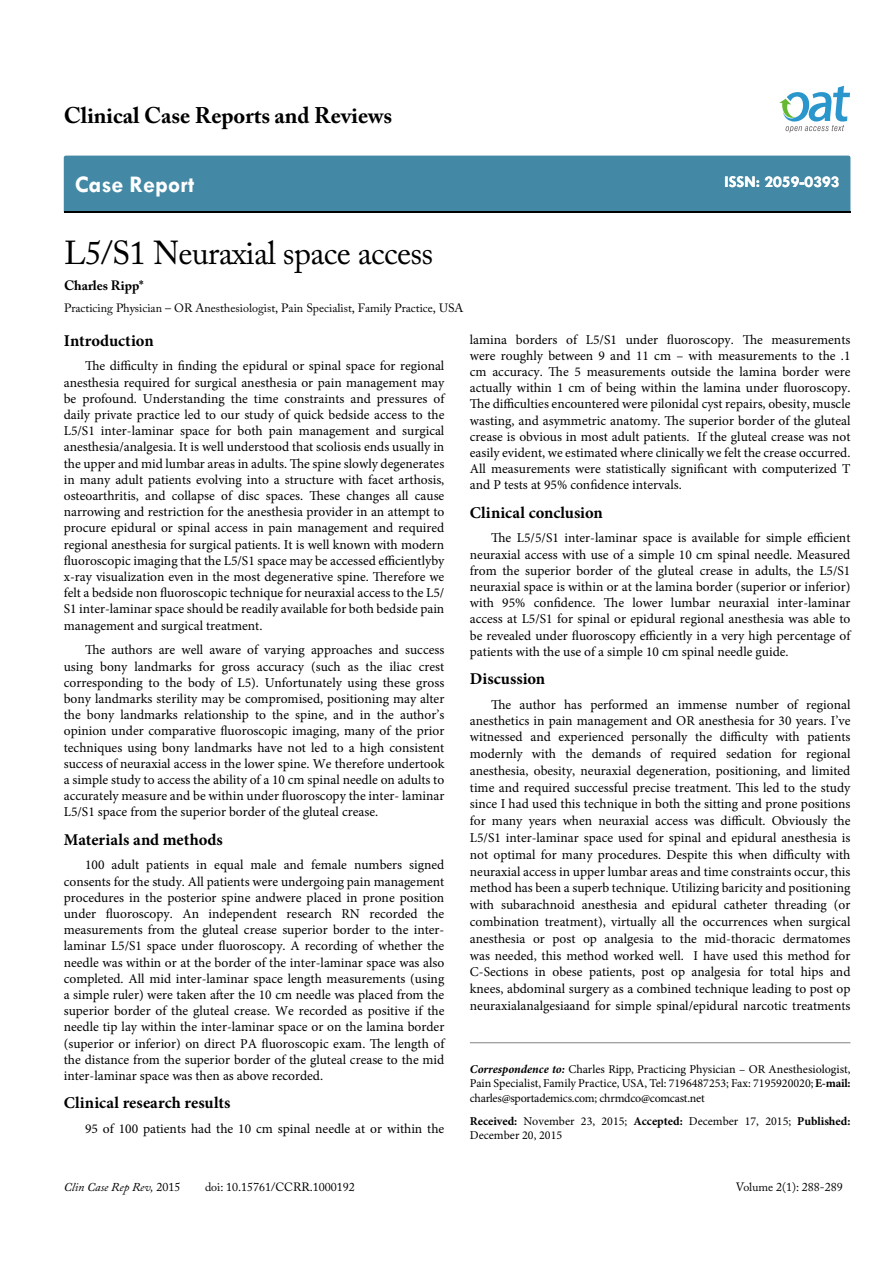
<style>
.page{position:relative;width:893px;height:1263px;background:#fff}
.page>*{position:absolute;margin:0;border:0;box-sizing:border-box;transform-origin:0 0}
.t1{font:33px "Adobe Caslon Pro";letter-spacing:-.02em;color:#000}
.t2{font:700 24px "Tw Cen";color:#fff}
.t3{font:700 22.5px "Adobe Caslon Pro";color:#000}
.t4{font:700 16.5px "Minion Pro";letter-spacing:.005em;color:#000}
.t5{font:700 16.5px "Tw Cen";color:#fff}
.t6{font:13.5px/16.2px "Minion Pro";color:#000;text-align:justify}
.t7{font:700 13.5px "Adobe Caslon Pro";color:#000}
.t8{font:12px/14.4px "Minion Pro";color:#000;text-align:justify}
.t9{font:12px "Adobe Caslon Pro";color:#000}
.t10{font:italic 12px "Adobe Caslon Pro";color:#000}
.s1{font-weight:700;font-style:italic}
.s2{font-weight:700}
.s3{font-style:normal}
</style>
<div class="page">
<div style="left:64px;top:156px;width:786px;height:56px;background:#4389a5"></div>
<svg style="left:779px;top:86px;width:71px;height:47px"></svg>
<hr style="left:470px;top:1042px;width:380px;height:1px;background:#808285">
<h3 class="t3" style="left:64px;top:102px;width:330px">Clinical Case Reports and Reviews</h3>
<h2 class="t2" style="left:75px;top:170px;width:121px">Case Report</h2>
<h1 class="t1" style="left:64px;top:233px;width:371px">L5/S1 Neuraxial space access</h1>
<p class="t7" style="left:64px;top:278px;width:81px">Charles Ripp*</p>
<p class="t9" style="left:64px;top:301px;width:401px">Practicing Physician – OR Anesthesiologist, Pain Specialist, Family Practice, USA</p>
<p class="t5" style="left:724px;top:172px;width:117px">ISSN: 2059-0393</p>
<p class="t4" style="left:64px;top:329px;width:91px">Introduction</p>
<p class="t6" style="left:64px;top:358px;width:382px;text-indent:21px">The difficulty in finding the epidural or spinal space for regional anesthesia required for surgical anesthesia or pain management may be profound. Understanding the time constraints and pressures of daily private practice led to our study of quick bedside access to the L5/S1 inter-laminar space for both pain management and surgical anesthesia/analgesia. It is well understood that scoliosis ends usually in the upper and mid lumbar areas in adults. The spine slowly degenerates in many adult patients evolving into a structure with facet arthosis, osteoarthritis, and collapse of disc spaces. These changes all cause narrowing and restriction for the anesthesia provider in an attempt to procure epidural or spinal access in pain management and required regional anesthesia for surgical patients. It is well known with modern fluoroscopic imaging that the L5/S1 space may be accessed efficientlyby x-ray visualization even in the most degenerative spine. Therefore we felt a bedside non fluoroscopic technique for neuraxial access to the L5/ S1 inter-laminar space should be readily available for both bedside pain management and surgical treatment.</p>
<p class="t6" style="left:64px;top:642px;width:382px;text-indent:21px">The authors are well aware of varying approaches and success using bony landmarks for gross accuracy (such as the iliac crest corresponding to the body of L5). Unfortunately using these gross bony landmarks sterility may be compromised, positioning may alter the bony landmarks relationship to the spine, and in the author’s opinion under comparative fluoroscopic imaging, many of the prior techniques using bony landmarks have not led to a high consistent success of neuraxial access in the lower spine. We therefore undertook a simple study to access the ability of a 10 cm spinal needle on adults to accurately measure and be within under fluoroscopy the inter- laminar L5/S1 space from the superior border of the gluteal crease.</p>
<p class="t4" style="left:64px;top:828px;width:161px">Materials and methods</p>
<p class="t6" style="left:64px;top:857px;width:382px;text-indent:21px">100 adult patients in equal male and female numbers signed consents for the study. All patients were undergoing pain management procedures in the posterior spine andwere placed in prone position under fluoroscopy. An independent research RN recorded the measurements from the gluteal crease superior border to the inter&shy;laminar L5/S1 space under fluoroscopy. A recording of whether the needle was within or at the border of the inter-laminar space was also completed. All mid inter-laminar space length measurements (using a simple ruler) were taken after the 10 cm needle was placed from the superior border of the gluteal crease. We recorded as positive if the needle tip lay within the inter-laminar space or on the lamina border (superior or inferior) on direct PA fluoroscopic exam. The length of the distance from the superior border of the gluteal crease to the mid inter-laminar space was then as above recorded.</p>
<p class="t4" style="left:64px;top:1091px;width:168px">Clinical research results</p>
<p class="t6" style="left:85px;top:1121px;width:361px">95 of 100 patients had the 10 cm spinal needle at or within the</p>
<p class="t6" style="left:470px;top:331px;width:382px">lamina borders of L5/S1 under fluoroscopy. The measurements were roughly between 9 and 11 cm – with measurements to the .1 cm accuracy. The 5 measurements outside the lamina border were actually within 1 cm of being within the lamina under fluoroscopy.<br>The difficulties encountered were pilonidal cyst repairs, obesity, muscle wasting, and asymmetric anatomy. The superior border of the gluteal crease is obvious in most adult patients. If the gluteal crease was not easily evident, we estimated where clinically we felt the crease occurred.<br>All measurements were statistically significant with computerized T and P tests at 95% confidence intervals.</p>
<p class="t4" style="left:470px;top:501px;width:134px">Clinical conclusion</p>
<p class="t6" style="left:470px;top:530px;width:382px;text-indent:21px">The L5/5/S1 inter-laminar space is available for simple efficient neuraxial access with use of a simple 10 cm spinal needle. Measured from the superior border of the gluteal crease in adults, the L5/S1 neuraxial space is within or at the lamina border (superior or inferior) with 95% confidence. The lower lumbar neuraxial inter-laminar access at L5/S1 for spinal or epidural regional anesthesia was able to be revealed under fluoroscopy efficiently in a very high percentage of patients with the use of a simple 10 cm spinal needle guide.</p>
<p class="t4" style="left:470px;top:667px;width:77px">Discussion</p>
<p class="t6" style="left:470px;top:696px;width:382px;line-height:16.8px;text-indent:21px">The author has performed an immense number of regional anesthetics in pain management and OR anesthesia for 30 years. I’ve witnessed and experienced personally the difficulty with patients modernly with the demands of required sedation for regional anesthesia, obesity, neuraxial degeneration, positioning, and limited time and required successful precise treatment. This led to the study since I had used this technique in both the sitting and prone positions for many years when neuraxial access was difficult. Obviously the L5/S1 inter-laminar space used for spinal and epidural anesthesia is not optimal for many procedures. Despite this when difficulty with neuraxial access in upper lumbar areas and time constraints occur, this method has been a superb technique. Utilizing baricity and positioning with subarachnoid anesthesia and epidural catheter threading (or combination treatment), virtually all the occurrences when surgical anesthesia or post op analgesia to the mid-thoracic dermatomes was needed, this method worked well. I have used this method for C-Sections in obese patients, post op analgesia for total hips and knees, abdominal surgery as a combined technique leading to post op neuraxialanalgesiaand for simple spinal/epidural narcotic treatments</p>
<p class="t8" style="left:470px;top:1062px;width:382px"><span class="s1">Correspondence to:</span> Charles Ripp, Practicing Physician – OR Anesthesiologist, Pain Specialist, Family Practice, USA, Tel: 7196487253; Fax: 7195920020; <span class="s2">E-mail: </span>charles@sportademics.com; chrmdco@comcast.net</p>
<p class="t8" style="left:470px;top:1113px;width:382px"><span class="s2">Received:</span> November 23, 2015; <span class="s2">Accepted:</span> December 17, 2015; <span class="s2">Published:<br></span>December 20, 2015</p>
<p class="t10" style="left:64px;top:1180px;width:118px">Clin Case Rep Rev, <span class="s3">2015</span></p>
<p class="t9" style="left:205px;top:1180px;width:151px">doi: 10.15761/CCRR.1000192</p>
<p class="t9" style="left:736px;top:1180px;width:108px">Volume 2(1): 288-289</p>
</div>
